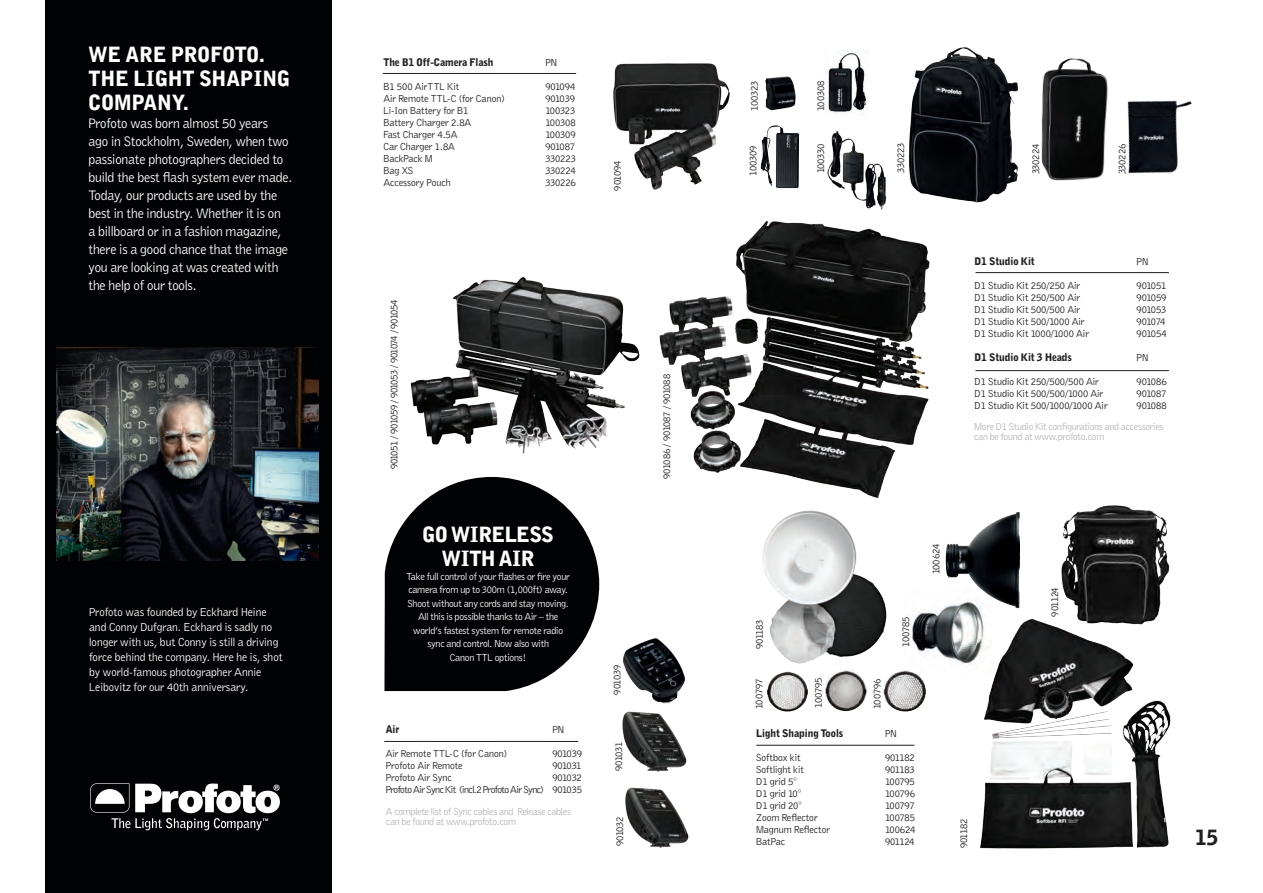
<style>
.page{position:relative;width:1263px;height:893px;background:#fff}
.page>*{position:absolute;margin:0;border:0;box-sizing:border-box;transform-origin:0 0}
.t1{font:900 21px/24px "Bell Gothic Profoto";letter-spacing:.015em;color:#fff}
.t2{font:900 21px "Bell Gothic Profoto";letter-spacing:-.01em;color:#fff}
.t3{font:900 21px "Bell Gothic Profoto";color:#231f20}
.t4{font:14.25px/18px "Bell Gothic Profoto";letter-spacing:-.01em;color:#fff}
.t5{font:12px/15px "Bell Gothic Profoto";color:#fff}
.t6{font:10.5px "Bell Gothic Profoto";color:#231f20}
.t7{font:10.5px/13.5px "Bell Gothic Profoto";letter-spacing:-.02em;color:#fff;text-align:center}
.t8{font:10.5px/10.5px "Bell Gothic Profoto";letter-spacing:-.025em;color:#b6b7b8}
.t9{font:900 10.5px "Bell Gothic Profoto";color:#231f20}
.t10{font:10.5px "Bell Gothic Profoto";letter-spacing:-.05em;color:#231f20}
.t11{font:10.5px "Bell Gothic Profoto";letter-spacing:-.04em;color:#231f20}
</style>
<div class="page">
<div style="left:45px;top:0;width:287px;height:893px;background:#010203"></div>
<img style="left:56px;top:347px;width:262px;height:214px">
<svg style="left:90px;top:783px;width:190px;height:47px"></svg>
<img style="left:762px;top:513px;width:125px;height:151px">
<hr style="left:383px;top:73px;width:193px;height:1px;background:#231f20">
<svg style="left:384px;top:477px;width:215px;height:214px;fill:#010203"></svg>
<hr style="left:384px;top:741px;width:194px;height:1px;background:#231f20">
<img style="left:613px;top:63px;width:117px;height:127px">
<img style="left:909px;top:47px;width:109px;height:156px">
<img style="left:765px;top:76px;width:31px;height:35px">
<img style="left:827px;top:50px;width:42px;height:65px">
<img style="left:760px;top:125px;width:39px;height:64px">
<img style="left:827px;top:131px;width:60px;height:79px">
<img style="left:1041px;top:58px;width:66px;height:123px">
<img style="left:622px;top:711px;width:65px;height:61px">
<img style="left:625px;top:787px;width:64px;height:61px">
<img style="left:410px;top:277px;width:230px;height:177px">
<hr style="left:975px;top:272px;width:194px;height:1px;background:#231f20">
<hr style="left:975px;top:370px;width:194px;height:1px;background:#231f20">
<img style="left:659px;top:221px;width:271px;height:292px">
<hr style="left:756px;top:745px;width:158px;height:1px;background:#231f20">
<img style="left:623px;top:638px;width:62px;height:66px">
<img style="left:1102px;top:80px;width:90px;height:101px">
<img style="left:1061px;top:505px;width:109px;height:105px">
<img style="left:908px;top:606px;width:75px;height:58px">
<img style="left:946px;top:512px;width:74px;height:96px">
<img style="left:824px;top:670px;width:43px;height:41px">
<img style="left:883px;top:670px;width:43px;height:41px">
<img style="left:767px;top:672px;width:41px;height:39px">
<img style="left:968px;top:610px;width:203px;height:239px">
<p class="t1" style="left:89px;top:42px;width:178px">WE ARE PROFOTO.</p>
<p class="t1" style="left:89px;top:66px;width:203px">THE LIGHT SHAPING<br>COMPANY.</p>
<p class="t4" style="left:88px;top:113px;width:205px">Profoto was born almost 50 years<br>ago in Stockholm, Sweden, when two passionate photographers decided to build the best flash system ever made.<br>Today, our products are used by the best in the industry. Whether it is on<br>a billboard or in a fashion magazine, there is a good chance that the image you are looking at was created with the help of our tools.</p>
<p class="t5" style="left:89px;top:604px;width:195px">Profoto was founded by Eckhard Heine and Conny Dufgran. Eckhard is sadly no longer with us, but Conny is still a driving force behind the company. Here he is, shot by world-famous photographer Annie Leibovitz for our 40th anniversary.</p>
<p class="t9" style="left:383px;top:55px;width:112px">The B1 Off-Camera Flash</p>
<p class="t6" style="left:545px;top:56px;width:13px">PN</p>
<p class="t6" style="left:383px;top:80px;width:77px">B1 500 AirTTL Kit</p>
<p class="t6" style="left:545px;top:80px;width:32px">901094</p>
<p class="t6" style="left:383px;top:92px;width:123px">Air Remote TTL-C (for Canon)</p>
<p class="t6" style="left:545px;top:92px;width:31px">901039</p>
<p class="t6" style="left:383px;top:104px;width:86px">Li-Ion Battery for B1</p>
<p class="t6" style="left:545px;top:104px;width:32px">100323</p>
<p class="t6" style="left:383px;top:116px;width:90px">Battery Charger 2.8A</p>
<p class="t6" style="left:545px;top:116px;width:32px">100308</p>
<p class="t6" style="left:383px;top:128px;width:76px">Fast Charger 4.5A</p>
<p class="t6" style="left:545px;top:128px;width:32px">100309</p>
<p class="t6" style="left:383px;top:140px;width:73px">Car Charger 1.8A</p>
<p class="t6" style="left:545px;top:140px;width:31px">901087</p>
<p class="t6" style="left:383px;top:152px;width:51px">BackPack M</p>
<p class="t6" style="left:545px;top:152px;width:32px">330223</p>
<p class="t6" style="left:383px;top:164px;width:31px">Bag XS</p>
<p class="t6" style="left:545px;top:164px;width:32px">330224</p>
<p class="t6" style="left:383px;top:176px;width:69px">Accessory Pouch</p>
<p class="t6" style="left:545px;top:176px;width:32px">330226</p>
<p class="t6" style="left:611px;top:191px;width:32px;rotate:-90deg">901094</p>
<p class="t11" style="left:387px;top:469px;width:171px;rotate:-90deg">901051 / 901059 / 901053 / 901074 / 901054</p>
<p class="t2" style="left:423px;top:522px;width:133px">GO WIRELESS</p>
<p class="t1" style="left:442px;top:546px;width:94px">WITH AIR</p>
<p class="t7" style="left:407px;top:569px;width:165px">Take full control of your flashes or fire your camera from up to 300m (1,000ft) away.<br>Shoot without any cords and stay moving.<br>All this is possible thanks to Air – the world’s fastest system for remote radio sync and control. Now also with</p>
<p class="t7" style="left:450px;top:650px;width:78px">Canon TTL options!</p>
<p class="t9" style="left:386px;top:723px;width:15px">Air</p>
<p class="t6" style="left:552px;top:723px;width:13px">PN</p>
<p class="t6" style="left:386px;top:747px;width:123px">Air Remote TTL-C (for Canon)</p>
<p class="t6" style="left:552px;top:747px;width:31px">901039</p>
<p class="t6" style="left:386px;top:759px;width:79px">Profoto Air Remote</p>
<p class="t6" style="left:552px;top:759px;width:31px">901031</p>
<p class="t6" style="left:386px;top:771px;width:68px">Profoto Air Sync</p>
<p class="t6" style="left:552px;top:771px;width:31px">901032</p>
<p class="t10" style="left:386px;top:783px;width:198px">Profoto Air Sync Kit (incl.2 Profoto Air Sync) 901035</p>
<p class="t8" style="left:386px;top:806px;width:187px">A complete list of Sync cables and Release cables can be found at www.profoto.com</p>
<p class="t6" style="left:611px;top:695px;width:31px;rotate:-90deg">901039</p>
<p class="t6" style="left:612px;top:771px;width:31px;rotate:-90deg">901031</p>
<p class="t6" style="left:613px;top:846px;width:31px;rotate:-90deg">901032</p>
<p class="t6" style="left:660px;top:479px;width:106px;rotate:-90deg">901086 / 901087 / 901088</p>
<p class="t6" style="left:748px;top:110px;width:32px;rotate:-90deg">100323</p>
<p class="t6" style="left:814px;top:111px;width:32px;rotate:-90deg">100308</p>
<p class="t6" style="left:746px;top:176px;width:32px;rotate:-90deg">100309</p>
<p class="t6" style="left:814px;top:173px;width:31px;rotate:-90deg">100330</p>
<p class="t6" style="left:1029px;top:174px;width:32px;rotate:-90deg">330224</p>
<p class="t6" style="left:894px;top:173px;width:32px;rotate:-90deg">330223</p>
<p class="t6" style="left:1115px;top:174px;width:32px;rotate:-90deg">330226</p>
<p class="t9" style="left:974px;top:254px;width:62px">D1 Studio Kit</p>
<p class="t6" style="left:1136px;top:255px;width:13px">PN</p>
<p class="t6" style="left:974px;top:279px;width:107px">D1 Studio Kit 250/250 Air</p>
<p class="t6" style="left:1136px;top:279px;width:31px">901051</p>
<p class="t6" style="left:974px;top:291px;width:107px">D1 Studio Kit 250/500 Air</p>
<p class="t6" style="left:1136px;top:291px;width:31px">901059</p>
<p class="t6" style="left:974px;top:303px;width:107px">D1 Studio Kit 500/500 Air</p>
<p class="t6" style="left:1136px;top:303px;width:31px">901053</p>
<p class="t6" style="left:974px;top:315px;width:111px">D1 Studio Kit 500/1000 Air</p>
<p class="t6" style="left:1136px;top:315px;width:30px">901074</p>
<p class="t6" style="left:974px;top:327px;width:116px">D1 Studio Kit 1000/1000 Air</p>
<p class="t6" style="left:1136px;top:327px;width:32px">901054</p>
<p class="t9" style="left:974px;top:350px;width:99px">D1 Studio Kit 3 Heads</p>
<p class="t6" style="left:1136px;top:351px;width:13px">PN</p>
<p class="t6" style="left:974px;top:375px;width:126px">D1 Studio Kit 250/500/500 Air</p>
<p class="t6" style="left:1136px;top:375px;width:32px">901086</p>
<p class="t6" style="left:974px;top:387px;width:130px">D1 Studio Kit 500/500/1000 Air</p>
<p class="t6" style="left:1136px;top:387px;width:31px">901087</p>
<p class="t6" style="left:974px;top:399px;width:135px">D1 Studio Kit 500/1000/1000 Air</p>
<p class="t6" style="left:1136px;top:399px;width:32px">901088</p>
<p class="t8" style="left:974px;top:421px;width:191px">More D1 Studio Kit configurations and accessories</p>
<p class="t8" style="left:974px;top:431px;width:132px">can be found at www.profoto.com</p>
<p class="t6" style="left:753px;top:649px;width:31px;rotate:-90deg">901183</p>
<p class="t6" style="left:752px;top:709px;width:31px;rotate:-90deg">100797</p>
<p class="t6" style="left:812px;top:707px;width:31px;rotate:-90deg">100795</p>
<p class="t6" style="left:870px;top:709px;width:32px;rotate:-90deg">100796</p>
<p class="t6" style="left:899px;top:647px;width:32px;rotate:-90deg">100785</p>
<p class="t9" style="left:756px;top:726px;width:89px">Light Shaping Tools</p>
<p class="t6" style="left:885px;top:727px;width:13px">PN</p>
<p class="t6" style="left:756px;top:751px;width:46px">Softbox kit</p>
<p class="t6" style="left:885px;top:751px;width:31px">901182</p>
<p class="t6" style="left:756px;top:763px;width:49px">Softlight kit</p>
<p class="t6" style="left:885px;top:763px;width:31px">901183</p>
<p class="t6" style="left:756px;top:775px;width:42px">D1 grid 5°</p>
<p class="t6" style="left:885px;top:775px;width:31px">100795</p>
<p class="t6" style="left:756px;top:787px;width:47px">D1 grid 10°</p>
<p class="t6" style="left:885px;top:787px;width:32px">100796</p>
<p class="t6" style="left:756px;top:799px;width:47px">D1 grid 20°</p>
<p class="t6" style="left:885px;top:799px;width:31px">100797</p>
<p class="t6" style="left:756px;top:811px;width:63px">Zoom Reflector</p>
<p class="t6" style="left:885px;top:811px;width:32px">100785</p>
<p class="t6" style="left:756px;top:823px;width:75px">Magnum Reflector</p>
<p class="t6" style="left:885px;top:823px;width:32px">100624</p>
<p class="t6" style="left:756px;top:835px;width:30px">BatPac</p>
<p class="t6" style="left:885px;top:835px;width:31px">901124</p>
<p class="t6" style="left:929px;top:574px;width:32px;rotate:-90deg">100624</p>
<p class="t6" style="left:1048px;top:617px;width:31px;rotate:-90deg">901124</p>
<p class="t6" style="left:957px;top:848px;width:31px;rotate:-90deg">901182</p>
<p class="t3" style="left:1195px;top:824px;width:24px">15</p>
</div>
